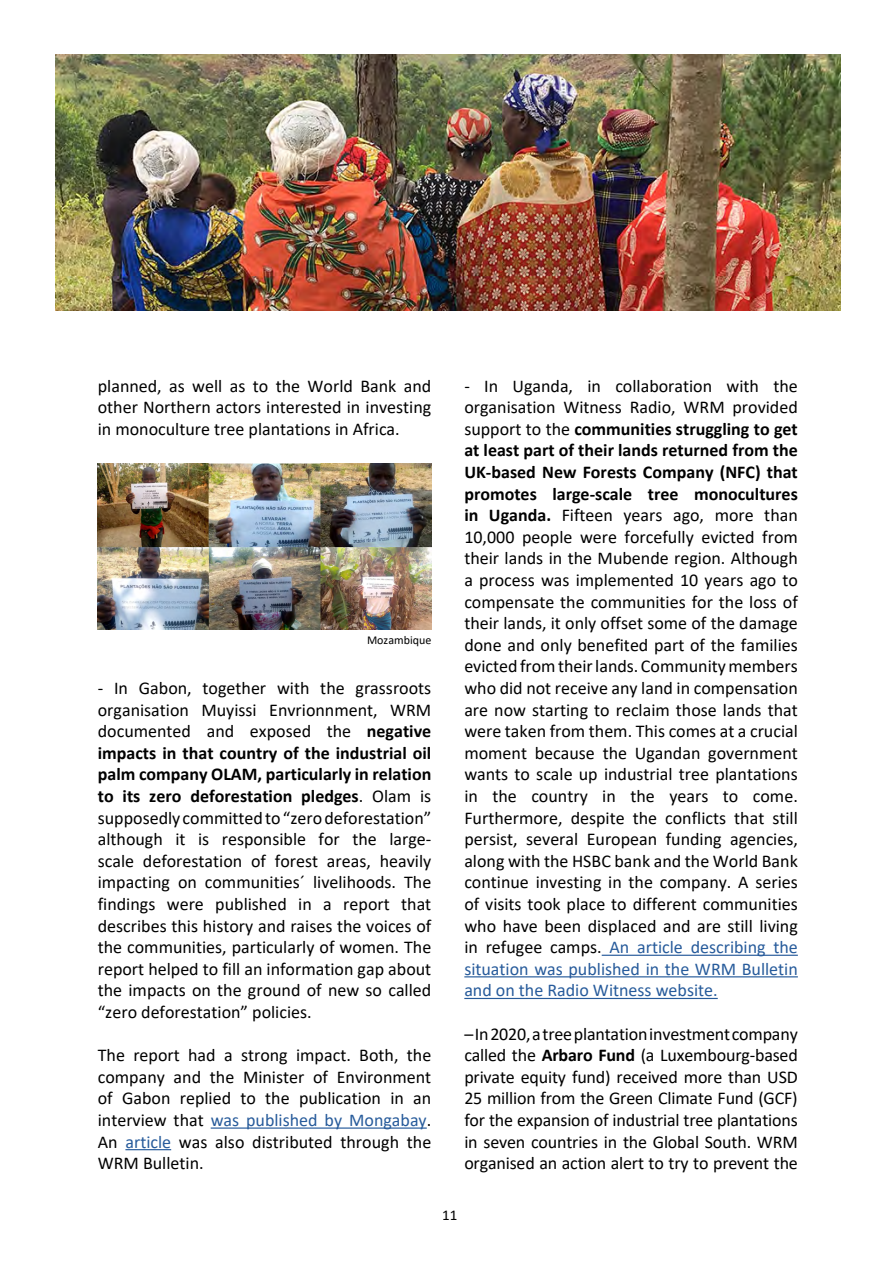
<style>
.page{position:relative;width:893px;height:1263px;background:#fff}
.page>*{position:absolute;margin:0;border:0;box-sizing:border-box;transform-origin:0 0}
.t1{font:18px/21.6px "Calibri";color:#000;text-align:justify}
.t2{font:15px "Calibri";color:#000}
.t3{font:12px "Calibri";color:#000}
.s1{font-weight:700}
.s2{color:#275b9b}
</style>
<div class="page">
<hr style="left:211px;top:1127px;width:216px;height:2px;background:#275b9b">
<hr style="left:125px;top:1149px;width:46px;height:1px;background:#275b9b">
<hr style="left:602px;top:955px;width:196px;height:1px;background:#275b9b">
<hr style="left:464px;top:976px;width:334px;height:1px;background:#275b9b">
<hr style="left:464px;top:998px;width:254px;height:1px;background:#275b9b">
<img style="left:55px;top:54px;width:785px;height:256px">
<img style="left:98px;top:464px;width:333px;height:166px">
<p class="t1" style="left:98px;top:374px;width:335px">planned, as well as to the World Bank and other Northern actors interested in investing in monoculture tree plantations in Africa.</p>
<p class="t3" style="left:367px;top:631px;width:66px">Mozambique</p>
<p class="t1" style="left:98px;top:677px;width:335px">- In Gabon, together with the grassroots organisation Muyissi Envrionnment, WRM documented and exposed the <span class="s1">negative impacts in that country of the industrial oil palm company OLAM, particularly in relation to its zero deforestation pledges</span>. Olam is supposedly committed to “zero deforestation” although it is responsible for the large&shy;scale deforestation of forest areas, heavily impacting on communities´ livelihoods. The findings were published in a report that describes this history and raises the voices of the communities, particularly of women. The report helped to fill an information gap about the impacts on the ground of new so called “zero deforestation” policies.</p>
<p class="t1" style="left:98px;top:1044px;width:335px">The report had a strong impact. Both, the company and the Minister of Environment of Gabon replied to the publication in an interview that <span class="s2">was published by Mongabay</span>.<br>An <span class="s2">article</span> was also distributed through the WRM Bulletin.</p>
<p class="t1" style="left:464px;top:374px;width:335px">- In Uganda, in collaboration with the organisation Witness Radio, WRM provided support to the <span class="s1">communities struggling to get at least part of their lands returned from the UK-based New Forests Company (NFC) that promotes large-scale tree monocultures in Uganda.</span> Fifteen years ago, more than 10,000 people were forcefully evicted from their lands in the Mubende region. Although a process was implemented 10 years ago to compensate the communities for the loss of their lands, it only offset some of the damage done and only benefited part of the families evicted from their lands. Community members who did not receive any land in compensation are now starting to reclaim those lands that were taken from them. This comes at a crucial moment because the Ugandan government wants to scale up industrial tree plantations in the country in the years to come.<br>Furthermore, despite the conflicts that still persist, several European funding agencies, along with the HSBC bank and the World Bank continue investing in the company. A series of visits took place to different communities who have been displaced and are still living in refugee camps. <span class="s2">An article describing the situation was published in the WRM Bulletin and on the Radio Witness website.</span></p>
<p class="t1" style="left:464px;top:1022px;width:335px">– In 2020, a tree plantation investment company called the <span class="s1">Arbaro Fund</span> (a Luxembourg-based private equity fund) received more than USD 25 million from the Green Climate Fund (GCF) for the expansion of industrial tree plantations in seven countries in the Global South. WRM organised an action alert to try to prevent the</p>
<p class="t2" style="left:442px;top:1205px;width:17px">11</p>
</div>
